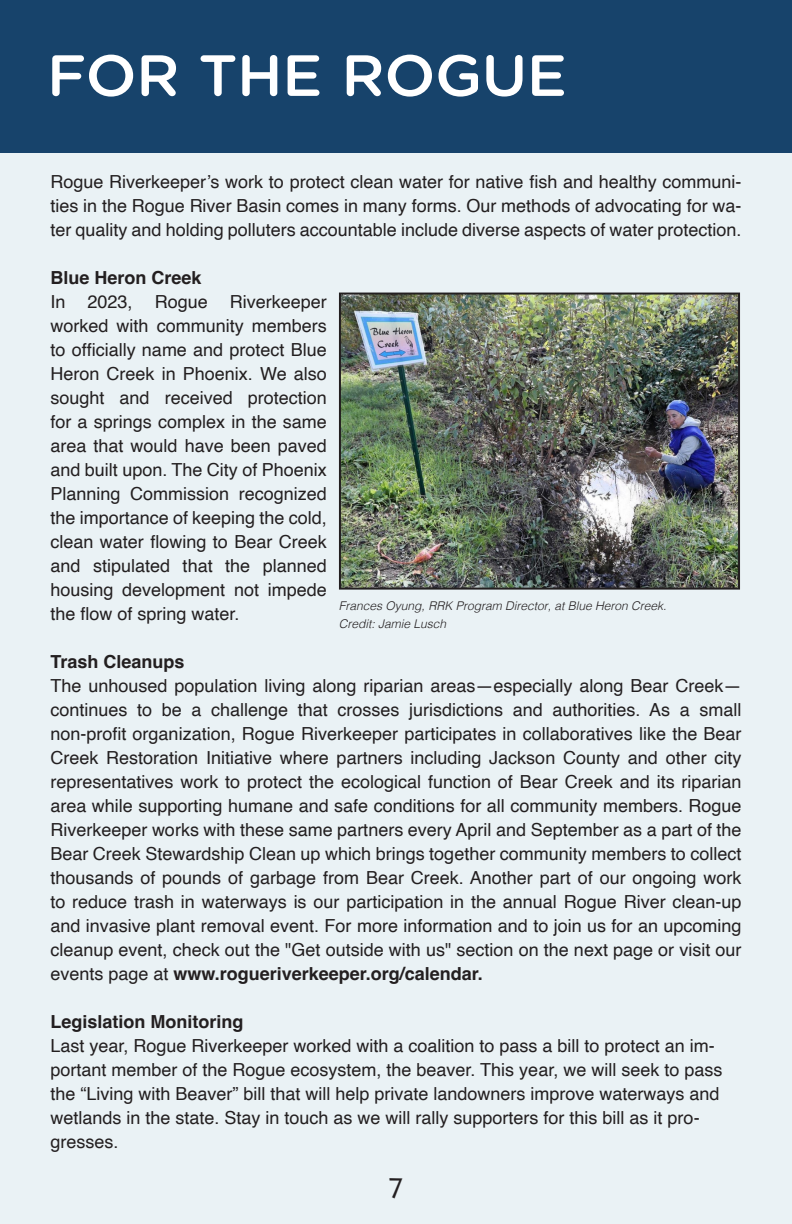
<style>
.page{position:relative;width:792px;height:1224px;background:#eaf2f5}
.page>*{position:absolute;margin:0;border:0;box-sizing:border-box;transform-origin:0 0}
.t1{font:500 58px "Gotham Rounded";letter-spacing:-.01em;color:#fff;scale:1.04 1}
.t2{font:28px "Lithos Pro";color:#231f20}
.t3{font:18px/24px "Helvetica";color:#231f20;text-align:justify}
.t4{font:700 18px "Helvetica";color:#231f20}
.t5{font:italic 300 12px "Helvetica";color:#231f20}
.s1{font-weight:700}
</style>
<div class="page">
<div style="left:0;top:0;width:792px;height:153px;background:#17436b"></div>
<img style="left:342px;top:296px;width:395px;height:291px">
<div style="left:339px;top:293px;width:401px;height:297px;border:2px solid #231f20"></div>
<p class="t1" style="left:47px;top:34px;width:502px">FOR THE ROGUE</p>
<p class="t3" style="left:50px;top:170px;width:693px">Rogue Riverkeeper’s work to protect clean water for native fish and healthy communi&shy;ties in the Rogue River Basin comes in many forms. Our methods of advocating for wa&shy;ter quality and holding polluters accountable include diverse aspects of water protection.</p>
<p class="t4" style="left:50px;top:266px;width:153px">Blue Heron Creek</p>
<p class="t3" style="left:50px;top:290px;width:278px">In 2023, Rogue Riverkeeper worked with community members to officially name and protect Blue Heron Creek in Phoenix. We also sought and received protection for a springs complex in the same area that would have been paved and built upon. The City of Phoenix Planning Commission recognized the importance of keeping the cold, clean water flowing to Bear Creek and stipulated that the planned housing development not impede the flow of spring water.</p>
<p class="t4" style="left:50px;top:650px;width:136px">Trash Cleanups</p>
<p class="t3" style="left:50px;top:674px;width:693px">The unhoused population living along riparian areas—especially along Bear Creek— continues to be a challenge that crosses jurisdictions and authorities. As a small non-profit organization, Rogue Riverkeeper participates in collaboratives like the Bear Creek Restoration Initiative where partners including Jackson County and other city representatives work to protect the ecological function of Bear Creek and its riparian area while supporting humane and safe conditions for all community members. Rogue Riverkeeper works with these same partners every April and September as a part of the Bear Creek Stewardship Clean up which brings together community members to collect thousands of pounds of garbage from Bear Creek. Another part of our ongoing work to reduce trash in waterways is our participation in the annual Rogue River clean-up and invasive plant removal event. For more information and to join us for an upcoming cleanup event, check out the "Get outside with us" section on the next page or visit our events page at <span class="s1">www.rogueriverkeeper.org/calendar.</span></p>
<p class="t4" style="left:50px;top:1010px;width:195px">Legislation Monitoring</p>
<p class="t3" style="left:50px;top:1034px;width:674px;text-align:left">Last year, Rogue Riverkeeper worked with a coalition to pass a bill to protect an im&shy;portant member of the Rogue ecosystem, the beaver. This year, we will seek to pass the “Living with Beaver” bill that will help private landowners improve waterways and wetlands in the state. Stay in touch as we will rally supporters for this bill as it pro&shy;gresses.</p>
<p class="t2" style="left:386px;top:1173px;width:21px">7</p>
<p class="t5" style="left:339px;top:596px;width:329px">Frances Oyung, RRK Program Director, at Blue Heron Creek.</p>
<p class="t5" style="left:339px;top:614px;width:109px">Credit: Jamie Lusch</p>
</div>
